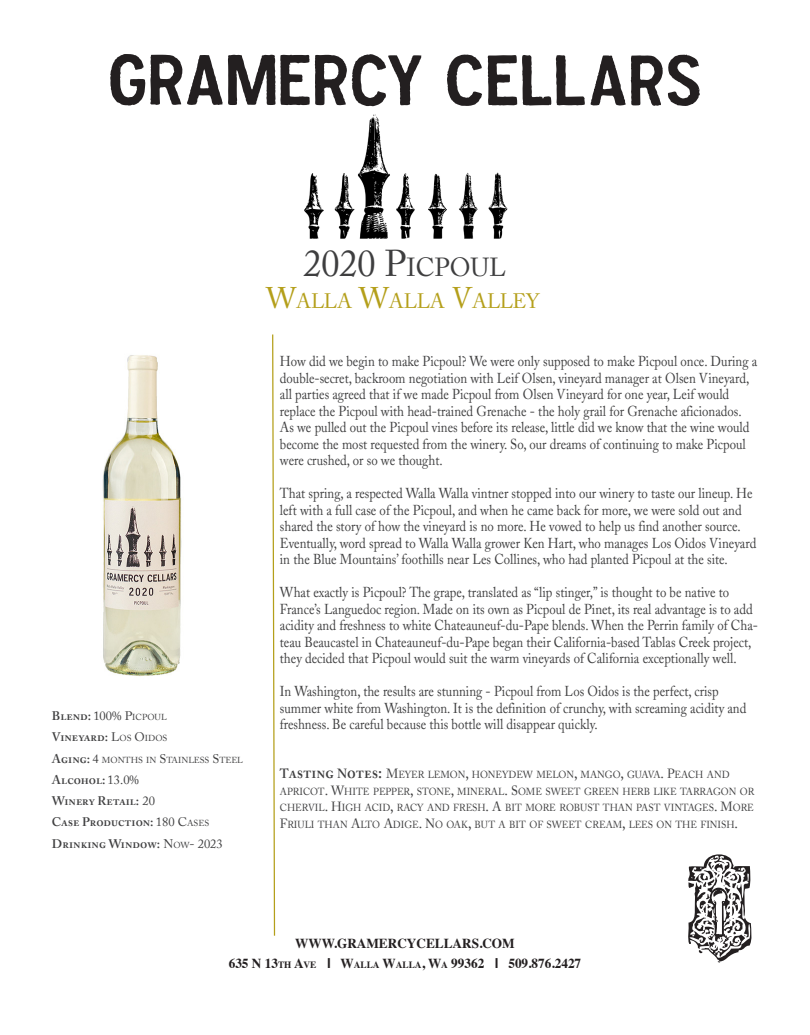
<style>
.page{position:relative;width:810px;height:1035px;background:#fff}
.page>*{position:absolute;margin:0;border:0;box-sizing:border-box;transform-origin:0 0}
.t1{font:26.25px "Adobe Caslon";color:#3e3e3f;scale:.96 1}
.t2{font:21px "Adobe Caslon";letter-spacing:-.01em;color:#b49f1a;scale:.96 1}
.t3{font:14.5px/16.5px "Adobe Caslon";color:#3e3e3f;scale:.89 1}
.t4{font:700 13.75px "Times";color:#231f20;scale:.96 1}
.t5{font:700 13.75px "Times";color:#231f20;scale:.96 1}
.t6{font:12.5px "Adobe Caslon Semibold SC";color:#3e3e3f}
.t7{font:10.25px/16.5px "Adobe Caslon";color:#3e3e3f;scale:.93 1}
.t8{font:8.75px "Adobe Caslon";color:#3e3e3f}
.s1{font-family:"Adobe Caslon"}
.s2{font-family:"Adobe Caslon";font-size:8.75px}
.s3{font-family:"Adobe Caslon Semibold SC";font-size:12.5px}
.s4{font-size:12.5px}
.s5{font-size:37.5px}
.s6{font-size:30px}
.s7{font-family:"Adobe Caslon Semibold SC";font-size:13.38px}
.s8{font-family:"Adobe Caslon Semibold SC";font-size:16px}
.s9{font-size:13.38px}
.s10{font-size:14.75px}
.s11{font-size:9.62px}
.s12{font-family:"Arial"}
</style>
<div class="page">
<img style="left:304px;top:106px;width:204px;height:133px">
<svg style="left:272px;top:334px;width:4px;height:602px"></svg>
<svg style="left:688px;top:854px;width:63px;height:109px"></svg>
<svg style="left:447px;top:54px;width:35px;height:52px"></svg>
<svg style="left:110px;top:54px;width:311px;height:52px"></svg>
<svg style="left:488px;top:54px;width:212px;height:52px"></svg>
<img style="left:102px;top:355px;width:80px;height:322px">
<p class="t6" style="left:52px;top:708px;width:116px">Blend: <span class="s1">100% P</span><span class="s2">ICPOUL</span></p>
<p class="t6" style="left:52px;top:730px;width:117px">Vineyard: <span class="s1">L</span><span class="s2">OS</span> <span class="s1">O</span><span class="s2">IDOS</span></p>
<p class="t8" style="left:52px;top:755px;width:192px"><span class="s3">Aging:</span> <span class="s4">4</span> MONTHS IN <span class="s4">S</span>TAINLESS <span class="s4">S</span>TEEL</p>
<p class="t6" style="left:52px;top:772px;width:88px">Alcohol: <span class="s1">13.0%</span></p>
<p class="t6" style="left:52px;top:793px;width:104px">Winery Retail: <span class="s1">20</span></p>
<p class="t6" style="left:52px;top:815px;width:159px">Case Production: <span class="s1">180 C</span><span class="s2">ASES</span></p>
<p class="t6" style="left:52px;top:836px;width:172px">Drinking Window: <span class="s1">N</span><span class="s2">OW</span><span class="s1">- 2023</span></p>
<p class="t1" style="left:303px;top:252px;width:213px"><span class="s5">2020 P</span>ICPOUL</p>
<p class="t2" style="left:266px;top:289px;width:286px"><span class="s6">W</span>ALLA <span class="s6">W</span>ALLA <span class="s6">V</span>ALLEY</p>
<p class="t3" style="left:280px;top:353px;width:538px">How did we begin to make Picpoul? We were only supposed to make Picpoul once. During a double-secret, backroom negotiation with Leif Olsen, vineyard manager at Olsen Vineyard, all parties agreed that if we made Picpoul from Olsen Vineyard for one year, Leif would replace the Picpoul with head-trained Grenache - the holy grail for Grenache aficionados.<br>As we pulled out the Picpoul vines before its release, little did we know that the wine would become the most requested from the winery. So, our dreams of continuing to make Picpoul were crushed, or so we thought.</p>
<p class="t3" style="left:280px;top:485px;width:537px">That spring, a respected Walla Walla vintner stopped into our winery to taste our lineup. He left with a full case of the Picpoul, and when he came back for more, we were sold out and shared the story of how the vineyard is no more. He vowed to help us find another source.<br>Eventually, word spread to Walla Walla grower Ken Hart, who manages Los Oidos Vineyard in the Blue Mountains’ foothills near Les Collines, who had planted Picpoul at the site.</p>
<p class="t3" style="left:280px;top:584px;width:539px">What exactly is Picpoul? The grape, translated as “lip stinger,” is thought to be native to France’s Languedoc region. Made on its own as Picpoul de Pinet, its real advantage is to add acidity and freshness to white Chateauneuf-du-Pape blends. When the Perrin family of Cha&shy;teau Beaucastel in Chateauneuf-du-Pape began their California-based Tablas Creek project, they decided that Picpoul would suit the warm vineyards of California exceptionally well.</p>
<p class="t3" style="left:280px;top:683px;width:526px">In Washington, the results are stunning - Picpoul from Los Oidos is the perfect, crisp summer white from Washington. It is the definition of crunchy, with screaming acidity and freshness. Be careful because this bottle will disappear quickly.</p>
<p class="t7" style="left:280px;top:766px;width:512px"><span class="s7">T</span><span class="s8">asting</span> <span class="s7">N</span><span class="s8">otes:</span> <span class="s9">M</span>EYER LEMON<span class="s10">,</span> HONEYDEW MELON<span class="s10">,</span> MANGO<span class="s10">,</span> GUAVA<span class="s10">.</span> <span class="s9">P</span>EACH AND APRICOT<span class="s10">.</span> <span class="s9">W</span>HITE PEPPER<span class="s10">,</span> STONE<span class="s10">,</span> MINERAL<span class="s10">.</span> <span class="s9">S</span>OME SWEET GREEN HERB LIKE TARRAGON OR CHERVIL<span class="s10">.</span> <span class="s9">H</span>IGH ACID<span class="s10">,</span> RACY AND FRESH<span class="s10">.</span> <span class="s9">A</span> BIT MORE ROBUST THAN PAST VINTAGES<span class="s10">.</span> <span class="s9">M</span>ORE <span class="s9">F</span>RIULI THAN <span class="s9">A</span>LTO <span class="s9">A</span>DIGE<span class="s10">.</span> <span class="s9">N</span>O OAK<span class="s10">,</span> BUT A BIT OF SWEET CREAM<span class="s10">,</span> LEES ON THE FINISH<span class="s10">.</span></p>
<p class="t5" style="left:295px;top:930px;width:230px">WWW.GRAMERCYCELLARS.COM</p>
<p class="t4" style="left:229px;top:950px;width:369px">635 N 13<span class="s11">TH</span> A<span class="s11">VE</span> <span class="s12">I</span> W<span class="s11">ALLA</span> W<span class="s11">ALLA</span>, W<span class="s11">A</span> 99362 <span class="s12">I</span> 509.876.2427</p>
</div>
